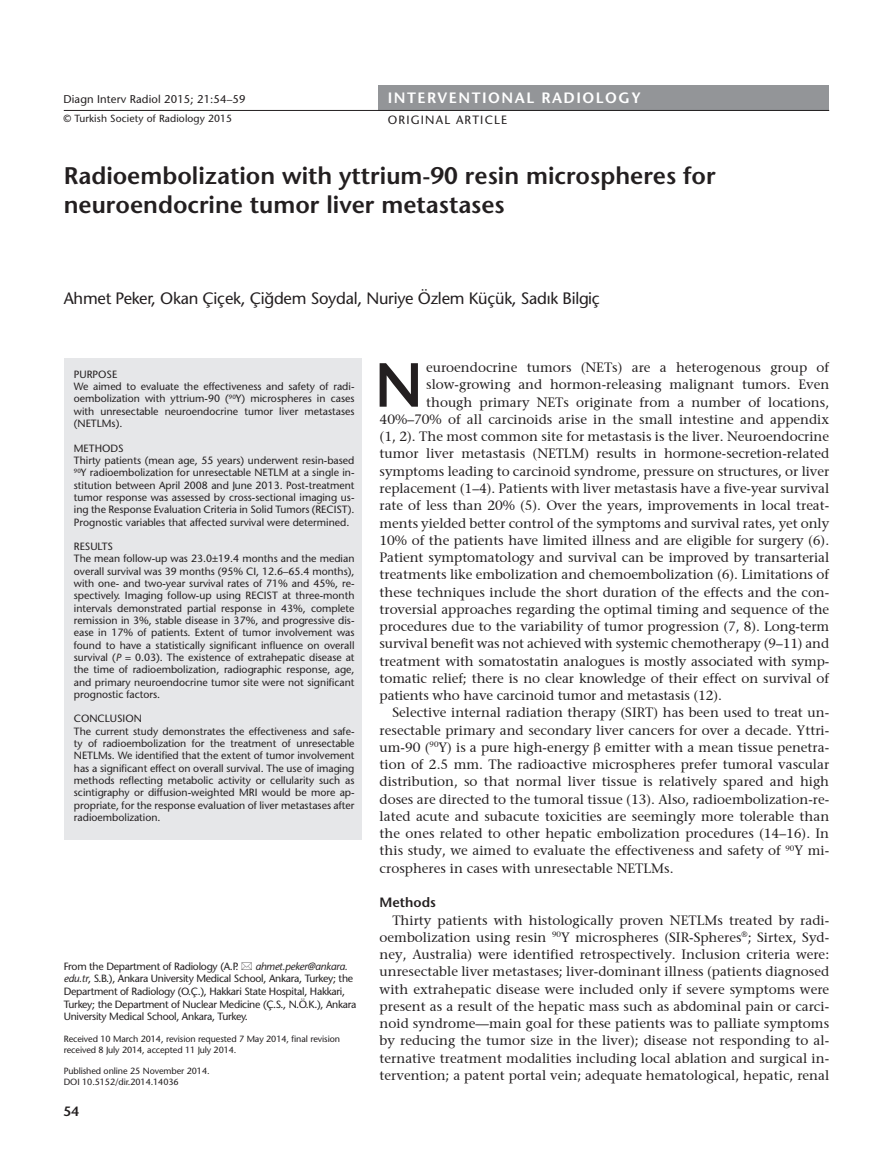
<style>
.page{position:relative;width:893px;height:1170px;background:#fff}
.page>*{position:absolute;margin:0;border:0;box-sizing:border-box;transform-origin:0 0}
.t1{font:600 62.1px "Stone Sans Std";color:#231f20}
.t2{font:600 24px/28.8px "Stone Sans Std";color:#231f20}
.t3{font:16.5px "Stone Sans Normal Tr";letter-spacing:-.015em;color:#231f20}
.t4{font:600 15px "Stone Sans Std";letter-spacing:.1em;color:#fff}
.t5{font:13.5px/17.2px "Stone Serif";letter-spacing:-.005em;color:#231f20;text-align:justify}
.t6{font:600 13.5px "Stone Sans Std";color:#231f20}
.t7{font:12px "Stone Sans Normal Tr";letter-spacing:.1em;color:#231f20}
.t8{font:11.25px "Stone Sans Normal Tr";letter-spacing:.01em;color:#231f20}
.t9{font:10.5px/12.3px "Stone Sans Normal Tr";color:#231f20;text-align:justify}
.t10{font:10.5px/12.6px "Stone Sans Normal Tr";letter-spacing:-.025em;color:#231f20}
.t11{font:10.35px "Stone Sans Normal Tr";letter-spacing:.01em;color:#231f20}
.t12{font:9px/10.8px "Stone Sans Normal Tr";letter-spacing:-.01em;color:#231f20}
.s1{font-family:"Stone Sans Italic Tr"}
</style>
<div class="page">
<div style="left:378px;top:85px;width:451px;height:26px;background:#939598"></div>
<hr style="left:64px;top:110px;width:765px;height:1px;background:#231f20">
<div style="left:64px;top:359px;width:297px;height:481px;background:#e6e7e9"></div>
<p class="t8" style="left:63px;top:92px;width:184px">Diagn Interv Radiol 2015; 21:54–59</p>
<p class="t11" style="left:63px;top:112px;width:170px">© Turkish Society of Radiology 2015</p>
<p class="t4" style="left:388px;top:88px;width:255px">INTERVENTIONAL RADIOLOGY</p>
<p class="t7" style="left:388px;top:112px;width:121px">ORIGINAL ARTICLE</p>
<p class="t2" style="left:64px;top:161px;width:653px">Radioembolization with yttrium-90 resin microspheres for neuroendocrine tumor liver metastases</p>
<p class="t3" style="left:64px;top:288px;width:537px">Ahmet Peker, Okan Çiçek, Çiğdem Soydal, Nuriye Özlem Küçük, Sadık Bilgiç</p>
<p class="t9" style="left:74px;top:368px;width:45px">PURPOSE</p>
<p class="t9" style="left:74px;top:380px;width:282px">We aimed to evaluate the effectiveness and safety of radi&shy;oembolization with yttrium-90 (<sup>90</sup>Y) microspheres in cases with unresectable neuroendocrine tumor liver metastases (NETLMs).</p>
<p class="t9" style="left:74px;top:442px;width:51px">METHODS</p>
<p class="t9" style="left:74px;top:454px;width:282px">Thirty patients (mean age, 55 years) underwent resin-based <sup>90</sup>Y radioembolization for unresectable NETLM at a single in&shy;stitution between April 2008 and June 2013. Post-treatment tumor response was assessed by cross-sectional imaging us&shy;ing the Response Evaluation Criteria in Solid Tumors (RECIST).<br>Prognostic variables that affected survival were determined.</p>
<p class="t9" style="left:74px;top:540px;width:41px">RESULTS</p>
<p class="t9" style="left:74px;top:552px;width:282px">The mean follow-up was 23.0±19.4 months and the median overall survival was 39 months (95% CI, 12.6–65.4 months), with one- and two-year survival rates of 71% and 45%, re&shy;spectively. Imaging follow-up using RECIST at three-month intervals demonstrated partial response in 43%, complete remission in 3%, stable disease in 37%, and progressive dis&shy;ease in 17% of patients. Extent of tumor involvement was found to have a statistically significant influence on overall survival (<span class="s1">P</span> = 0.03). The existence of extrahepatic disease at the time of radioembolization, radiographic response, age, and primary neuroendocrine tumor site were not significant prognostic factors.</p>
<p class="t9" style="left:74px;top:712px;width:70px">CONCLUSION</p>
<p class="t9" style="left:74px;top:724px;width:282px">The current study demonstrates the effectiveness and safe&shy;ty of radioembolization for the treatment of unresectable NETLMs. We identified that the extent of tumor involvement has a significant effect on overall survival. The use of imaging methods reflecting metabolic activity or cellularity such as scintigraphy or diffusion-weighted MRI would be more ap&shy;propriate, for the response evaluation of liver metastases after radioembolization.</p>
<p class="t10" style="left:64px;top:959px;width:294px;text-indent:192px"><span class="s1">ahmet.peker@ankara. edu.tr</span>, S.B.), Ankara University Medical School, Ankara, Turkey; the Department of Radiology (O.Ç.), Hakkari State Hospital, Hakkari, Turkey; the Department of Nuclear Medicine (Ç.S., N.Ö.K.), Ankara University Medical School, Ankara, Turkey.</p>
<p class="t12" style="left:64px;top:1033px;width:278px">Received 10 March 2014, revision requested 7 May 2014, final revision received 8 July 2014, accepted 11 July 2014.</p>
<p class="t12" style="left:64px;top:1065px;width:147px">Published online 25 November 2014.</p>
<p class="t12" style="left:64px;top:1076px;width:116px">DOI 10.5152/dir.2014.14036</p>
<p class="t6" style="left:64px;top:1103px;width:17px">54</p>
<p class="t10" style="left:64px;top:959px;width:176px">From the Department of Radiology (A.P.</p>
<p class="t1" style="left:374px;top:347px;width:50px">N</p>
<p class="t5" style="left:426px;top:358px;width:404px">euroendocrine tumors (NETs) are a heterogenous group of</p>
<p class="t5" style="left:426px;top:376px;width:405px">slow-growing and hormon-releasing malignant tumors. Even</p>
<p class="t5" style="left:426px;top:393px;width:404px">though primary NETs originate from a number of locations,</p>
<p class="t5" style="left:380px;top:410px;width:451px">40%–70% of all carcinoids arise in the small intestine and appendix</p>
<p class="t5" style="left:380px;top:427px;width:451px">(1, 2). The most common site for metastasis is the liver. Neuroendocrine</p>
<p class="t5" style="left:380px;top:445px;width:451px">tumor liver metastasis (NETLM) results in hormone-secretion-related</p>
<p class="t5" style="left:380px;top:462px;width:451px">symptoms leading to carcinoid syndrome, pressure on structures, or liver</p>
<p class="t5" style="left:380px;top:479px;width:451px">replacement (1–4). Patients with liver metastasis have a five-year survival</p>
<p class="t5" style="left:380px;top:496px;width:451px">rate of less than 20% (5). Over the years, improvements in local treat-</p>
<p class="t5" style="left:380px;top:514px;width:451px">ments yielded better control of the symptoms and survival rates, yet only</p>
<p class="t5" style="left:380px;top:531px;width:451px">10% of the patients have limited illness and are eligible for surgery (6).</p>
<p class="t5" style="left:380px;top:548px;width:451px">Patient symptomatology and survival can be improved by transarterial</p>
<p class="t5" style="left:380px;top:565px;width:451px">treatments like embolization and chemoembolization (6). Limitations of</p>
<p class="t5" style="left:380px;top:583px;width:451px">these techniques include the short duration of the effects and the con-</p>
<p class="t5" style="left:380px;top:600px;width:451px">troversial approaches regarding the optimal timing and sequence of the</p>
<p class="t5" style="left:380px;top:617px;width:451px">procedures due to the variability of tumor progression (7, 8). Long-term</p>
<p class="t5" style="left:380px;top:634px;width:451px">survival benefit was not achieved with systemic chemotherapy (9–11) and</p>
<p class="t5" style="left:380px;top:652px;width:451px">treatment with somatostatin analogues is mostly associated with symp-</p>
<p class="t5" style="left:380px;top:669px;width:451px">tomatic relief; there is no clear knowledge of their effect on survival of</p>
<p class="t5" style="left:380px;top:686px;width:344px">patients who have carcinoid tumor and metastasis (12).</p>
<p class="t5" style="left:380px;top:703px;width:451px;text-indent:13px">Selective internal radiation therapy (SIRT) has been used to treat un&shy;resectable primary and secondary liver cancers for over a decade. Yttri&shy;um-90 (<sup>90</sup>Y) is a pure high-energy emitter with a mean tissue penetra&shy;tion of 2.5 mm. The radioactive microspheres prefer tumoral vascular distribution, so that normal liver tissue is relatively spared and high doses are directed to the tumoral tissue (13). Also, radioembolization-re&shy;lated acute and subacute toxicities are seemingly more tolerable than the ones related to other hepatic embolization procedures (14–16). In this study, we aimed to evaluate the effectiveness and safety of <sup>90</sup>Y mi&shy;crospheres in cases with unresectable NETLMs.</p>
<p class="t6" style="left:380px;top:894px;width:58px">Methods</p>
<p class="t5" style="left:380px;top:910px;width:451px;text-indent:13px">Thirty patients with histologically proven NETLMs treated by radi&shy;oembolization using resin <sup>90</sup>Y microspheres (SIR-Spheres<sup>®</sup>; Sirtex, Syd&shy;ney, Australia) were identified retrospectively. Inclusion criteria were: unresectable liver metastases; liver-dominant illness (patients diagnosed with extrahepatic disease were included only if severe symptoms were present as a result of the hepatic mass such as abdominal pain or carci&shy;noid syndrome—main goal for these patients was to palliate symptoms by reducing the tumor size in the liver); disease not responding to al&shy;ternative treatment modalities including local ablation and surgical in&shy;tervention; a patent portal vein; adequate hematological, hepatic, renal</p>
</div>
